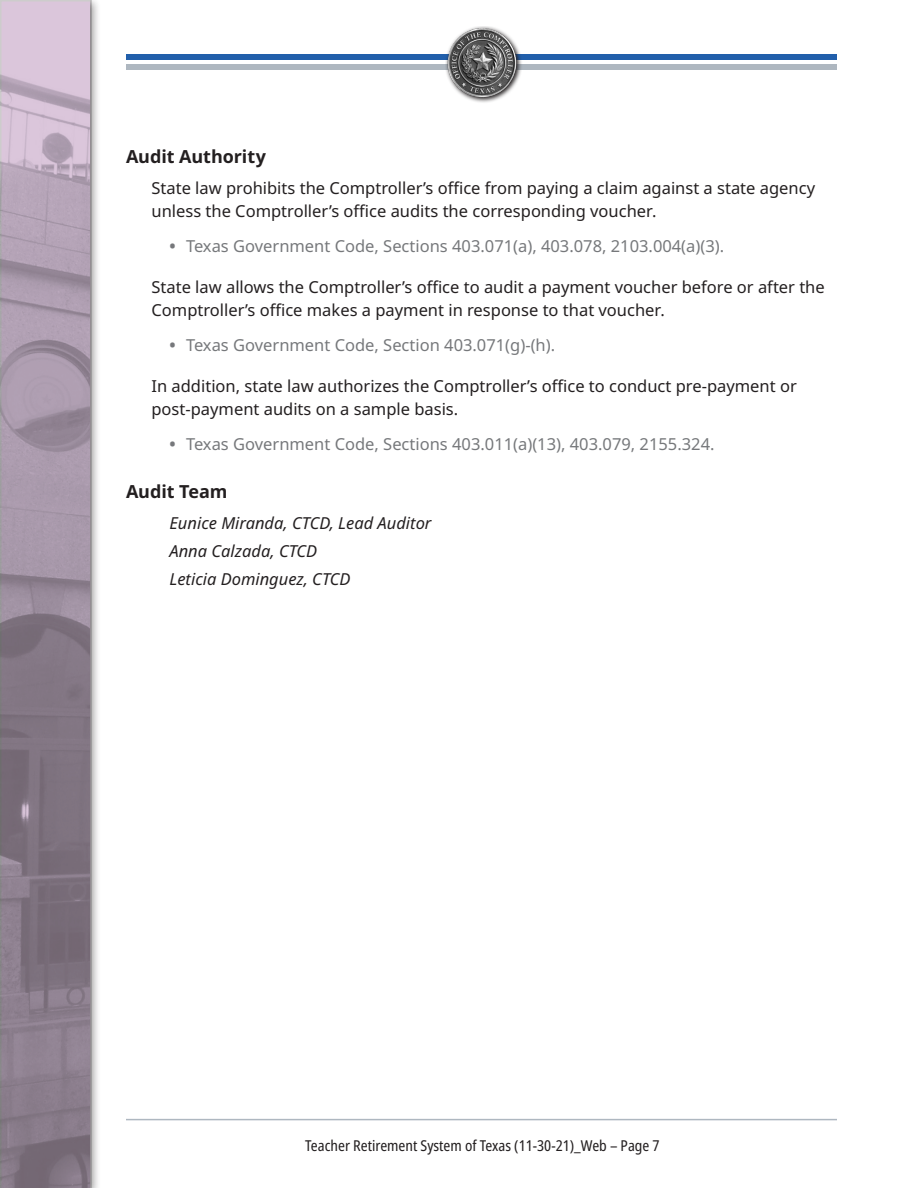
<style>
.page{position:relative;width:918px;height:1188px;background:#fff}
.page>*{position:absolute;margin:0;border:0;box-sizing:border-box;transform-origin:0 0}
.t1{font:700 18px "Noto Sans";letter-spacing:-.005em;color:#231f20}
.t2{font:16.5px/22.5px "Noto Sans";color:#231f20}
.t3{font:16.5px "Noto Sans";color:#76787b}
.t4{font:italic 16.5px/27.9px "Noto Sans";color:#231f20}
.t5{font:condensed 15px "Noto Sans";color:#231f20}
.s1{font-weight:700}
</style>
<div class="page">
<hr style="left:126px;top:1119px;width:711px;height:1px;background:#aeb7c0">
<div style="left:126px;top:54px;width:711px;height:5px;background:#215fab"></div>
<div style="left:126px;top:64px;width:711px;height:6px;background:#aeb7c0"></div>
<div style="left:0;top:0;width:101px;height:1188px;background:#231f20;opacity:.75"></div>
<svg style="left:475px;top:26px;width:48px;height:77px"></svg>
<img style="left:445px;top:27px;width:73px;height:74px">
<svg style="left:0;top:0;width:92px;height:1188px;background:#9b8d9d"></svg>
<p class="t1" style="left:126px;top:144px;width:141px">Audit Authority</p>
<p class="t2" style="left:152px;top:177px;width:665px">State law prohibits the Comptroller’s office from paying a claim against a state agency unless the Comptroller’s office audits the corresponding voucher.</p>
<p class="t3" style="left:170px;top:234px;width:556px"><span class="s1">•</span> Texas Government Code, Sections 403.071(a), 403.078, 2103.004(a)(3).</p>
<p class="t2" style="left:152px;top:276px;width:675px">State law allows the Comptroller’s office to audit a payment voucher before or after the<br>Comptroller’s office makes a payment in response to that voucher.</p>
<p class="t3" style="left:170px;top:333px;width:387px"><span class="s1">•</span> Texas Government Code, Section 403.071(g)-(h).</p>
<p class="t2" style="left:152px;top:375px;width:647px">In addition, state law authorizes the Comptroller’s office to conduct pre-payment or post-payment audits on a sample basis.</p>
<p class="t3" style="left:170px;top:432px;width:547px"><span class="s1">•</span> Texas Government Code, Sections 403.011(a)(13), 403.079, 2155.324.</p>
<p class="t1" style="left:126px;top:479px;width:103px">Audit Team</p>
<p class="t4" style="left:170px;top:509px;width:264px">Eunice Miranda, CTCD, Lead Auditor<br>Anna Calzada, CTCD<br>Leticia Dominguez, CTCD</p>
<p class="t5" style="left:305px;top:1135px;width:356px">Teacher Retirement System of Texas (11-30-21)_Web – Page 7</p>
</div>
